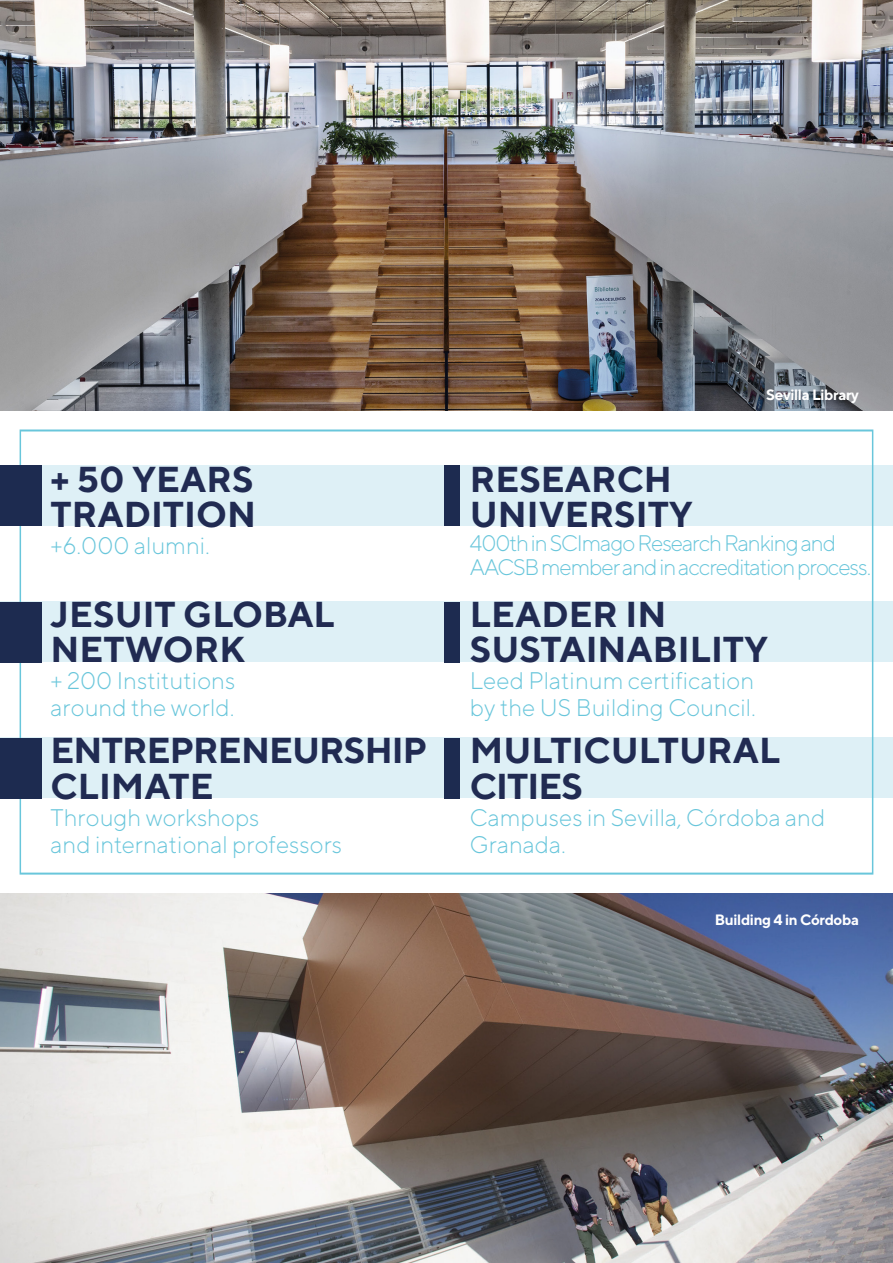
<style>
.page{position:relative;width:893px;height:1263px;background:#fff}
.page>*{position:absolute;margin:0;border:0;box-sizing:border-box;transform-origin:0 0}
.t1{font:700 36px/35.2px "TT Norms";color:#212b52}
.t2{font:700 36px/35.2px "TT Norms";letter-spacing:-.025em;color:#212b52}
.t3{font:300 24px/27px "TT Norms";color:#69c6db}
.t4{font:300 22.5px/24px "TT Norms";letter-spacing:-.05em;color:#69c6db}
.t5{font:700 15px "TT Norms";letter-spacing:-.025em;color:#fff}
</style>
<div class="page">
<div style="left:0;top:465px;width:893px;height:61px;background:#def0f6"></div>
<div style="left:0;top:602px;width:893px;height:60px;background:#def0f6"></div>
<div style="left:0;top:737px;width:893px;height:61px;background:#def0f6"></div>
<svg style="left:20px;top:429px;width:853px;height:445px"></svg>
<img style="left:0;top:0;width:893px;height:411px">
<img style="left:0;top:893px;width:893px;height:370px">
<div style="left:0;top:465px;width:41px;height:61px;background:#1d2b50"></div>
<div style="left:0;top:602px;width:41px;height:61px;background:#1d2b50"></div>
<div style="left:0;top:738px;width:41px;height:60px;background:#1d2b50"></div>
<div style="left:445px;top:465px;width:15px;height:61px;background:#1d2b50"></div>
<div style="left:445px;top:602px;width:15px;height:61px;background:#1d2b50"></div>
<div style="left:445px;top:738px;width:15px;height:60px;background:#1d2b50"></div>
<h1 class="t1" style="left:51px;top:461px;width:207px">+ 50 YEARS<br>TRADITION</h1>
<p class="t3" style="left:51px;top:531px;width:161px">+6.000 alumni.</p>
<h1 class="t1" style="left:51px;top:596px;width:286px">JESUIT GLOBAL<br>NETWORK</h1>
<p class="t3" style="left:51px;top:667px;width:186px">+ 200 Institutions around the world.</p>
<h1 class="t2" style="left:51px;top:732px;width:378px">ENTREPRENEURSHIP<br>CLIMATE</h1>
<p class="t3" style="left:51px;top:803px;width:293px">Through workshops<br>and international professors</p>
<p class="t5" style="left:766px;top:385px;width:94px">Sevilla Library</p>
<h1 class="t1" style="left:470px;top:461px;width:225px">RESEARCH<br>UNIVERSITY</h1>
<p class="t4" style="left:470px;top:531px;width:403px">400th in SCImago Research Ranking and<br>AACSB member and in accreditation process.</p>
<h1 class="t1" style="left:470px;top:596px;width:300px">LEADER IN<br>SUSTAINABILITY</h1>
<p class="t3" style="left:470px;top:667px;width:288px">Leed Platinum certification by the US Building Council.</p>
<h1 class="t1" style="left:470px;top:732px;width:312px">MULTICULTURAL<br>CITIES</h1>
<p class="t3" style="left:470px;top:803px;width:357px">Campuses in Sevilla, Córdoba and<br>Granada.</p>
<p class="t5" style="left:715px;top:910px;width:146px">Building 4 in Córdoba</p>
</div>
